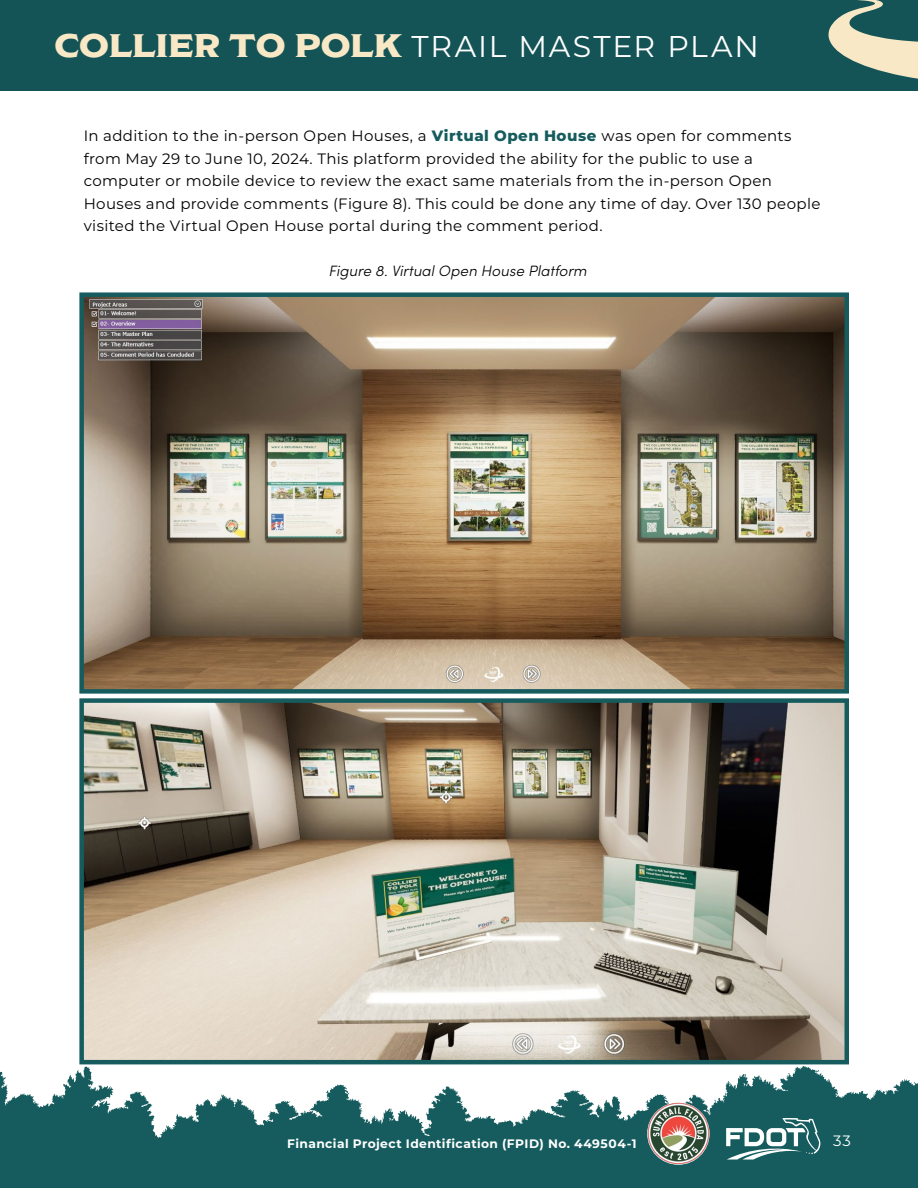
<style>
.page{position:relative;width:918px;height:1188px;background:#fff}
.page>*{position:absolute;margin:0;border:0;box-sizing:border-box;transform-origin:0 0}
.t1{font:30px "Montserrat";letter-spacing:.06em;color:#fff}
.t2{font:15px/22.5px "Montserrat";letter-spacing:.02em;color:#000}
.t3{font:italic 300 15px "Sofia Pro";letter-spacing:.005em;color:#000}
.t4{font:15px "Montserrat";color:#fff}
.t5{font:700 12.3px "Montserrat";letter-spacing:.035em;color:#fff}
.s1{font-family:"Modesto Expanded";font-size:32.55px;color:#f8e8c6}
.s2{font-weight:800;color:#165c5e}
</style>
<div class="page">
<svg style="left:0;top:1064px;width:918px;height:124px;fill:#165c5e"></svg>
<div style="left:0;top:0;width:918px;height:91px;background:#155456"></div>
<svg style="left:828px;top:0;width:90px;height:79px"></svg>
<svg style="left:726px;top:1118px;width:94px;height:42px"></svg>
<img style="left:647px;top:1102px;width:63px;height:63px;border-radius:31px">
<img style="left:84px;top:703px;width:760px;height:356px">
<div style="left:79px;top:698px;width:770px;height:366px;border:4px solid #165c5e"></div>
<img style="left:84px;top:297px;width:760px;height:392px">
<div style="left:79px;top:292px;width:770px;height:402px;border:4px solid #165c5e"></div>
<h1 class="t1" style="left:54px;top:26px;width:706px"><span class="s1">COLLIER TO POLK</span> TRAIL MASTER PLAN</h1>
<p class="t2" style="left:84px;top:124px;width:738px">In addition to the in-person Open Houses, a <span class="s2">Virtual Open House</span> was open for comments from May 29 to June 10, 2024. This platform provided the ability for the public to use a computer or mobile device to review the exact same materials from the in-person Open Houses and provide comments (Figure 8). This could be done any time of day. Over 130 people visited the Virtual Open House portal during the comment period.</p>
<p class="t3" style="left:329px;top:260px;width:260px">Figure 8. Virtual Open House Platform</p>
<p class="t5" style="left:287px;top:1135px;width:351px">Financial Project Identification (FPID) No. 449504-1</p>
<p class="t4" style="left:833px;top:1130px;width:19px">33</p>
</div>
